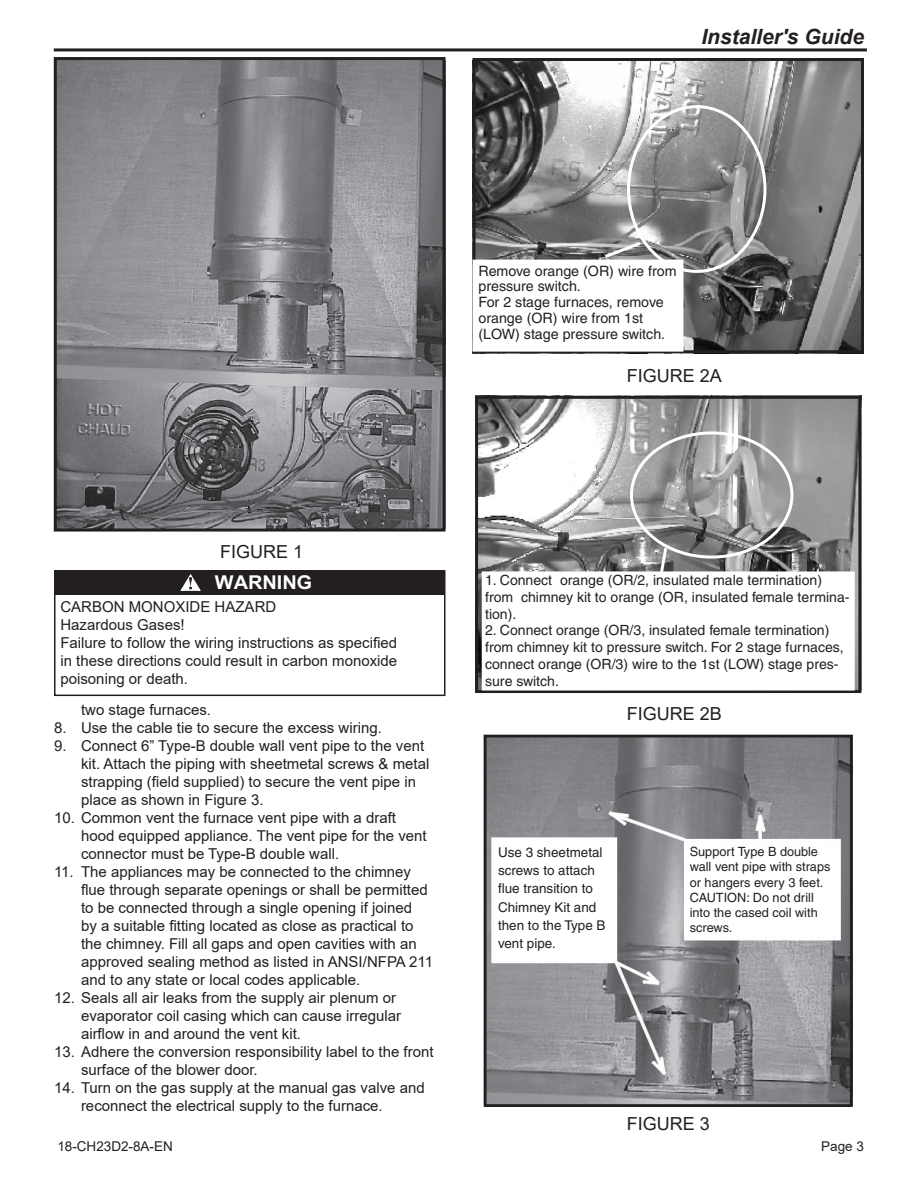
<style>
.page{position:relative;width:918px;height:1188px;background:#fff}
.page>*{position:absolute;margin:0;border:0;box-sizing:border-box;transform-origin:0 0}
.t1{font:italic 700 21px "Arial";color:#231f20}
.t2{font:700 19.05px "Arial";color:#fff;scale:1.04 1}
.t3{font:18px "Arial";color:#231f20}
.t4{font:15px/18px "Arial";color:#231f20}
.t5{font:14.25px/15.8px "Helvetica";color:#231f20}
.t6{font:14.1px/16.8px "Helvetica";color:#231f20}
.t7{font:13.5px/18.5px "Helvetica";color:#231f20}
.t8{font:13.5px "Arial";color:#231f20}
.t9{font:12.75px/15.3px "Helvetica";color:#231f20}
</style>
<div class="page">
<hr style="left:54px;top:48px;width:813px;height:3px;background:#231f20">
<img style="left:58px;top:61px;width:384px;height:467px">
<div style="left:54px;top:57px;width:392px;height:475px;border:3px solid #231f20"></div>
<div style="left:54px;top:570px;width:392px;height:126px;border:2px solid #231f20"></div>
<div style="left:54px;top:570px;width:391px;height:25px;background:#231f20"></div>
<img style="left:476px;top:62px;width:384px;height:287px">
<div style="left:472px;top:58px;width:392px;height:295px;border:3px solid #231f20"></div>
<svg style="left:602px;top:239px;width:42px;height:21px"></svg>
<div style="left:474px;top:261px;width:208px;height:89px;background:#fff"></div>
<div style="left:472px;top:260px;width:211px;height:92px;border:3px solid #fff"></div>
<img style="left:479px;top:400px;width:378px;height:289px">
<div style="left:475px;top:396px;width:386px;height:297px;border:3px solid #231f20"></div>
<svg style="left:658px;top:545px;width:11px;height:26px"></svg>
<div style="left:483px;top:573px;width:370px;height:116px;background:#fff"></div>
<div style="left:482px;top:571px;width:373px;height:120px;border:3px solid #fff"></div>
<img style="left:488px;top:739px;width:361px;height:364px">
<div style="left:484px;top:735px;width:369px;height:372px;border:3px solid #231f20"></div>
<div style="left:627px;top:105px;width:139px;height:168px;border:3px solid #fff;border-radius:50%"></div>
<div style="left:630px;top:431px;width:163px;height:128px;border:3px solid #fff;border-radius:50%"></div>
<h1 class="t1" style="left:701px;top:23px;width:164px">Installer's Guide</h1>
<p class="t5" style="left:478px;top:263px;width:200px">Remove orange (OR) wire from pressure switch.<br>For 2 stage furnaces, remove orange (OR) wire from 1st (LOW) stage pressure switch.</p>
<p class="t3" style="left:627px;top:363px;width:97px">FIGURE 2A</p>
<p class="t3" style="left:220px;top:539px;width:85px">FIGURE 1</p>
<p class="t2" style="left:181px;top:571px;width:128px">▲ WARNING</p>
<p class="t4" style="left:60px;top:597px;width:217px">CARBON MONOXIDE HAZARD</p>
<p class="t4" style="left:60px;top:615px;width:126px">Hazardous Gases!</p>
<p class="t4" style="left:60px;top:633px;width:338px;text-align:justify">Failure to follow the wiring instructions as specified in these directions could result in carbon monoxide poisoning or death.</p>
<p class="t4" style="left:81px;top:701px;width:132px">two stage furnaces.</p>
<p class="t4" style="left:54px;top:719px;width:329px">8. Use the cable tie to secure the excess wiring.</p>
<p class="t4" style="left:81px;top:737px;width:350px;text-indent:-27px">9. Connect 6” Type-B double wall vent pipe to the vent kit. Attach the piping with sheetmetal screws &amp; metal strapping (field supplied) to secure the vent pipe in place as shown in Figure 3.</p>
<p class="t4" style="left:81px;top:809px;width:347px;text-indent:-27px">10. Common vent the furnace vent pipe with a draft hood equipped appliance. The vent pipe for the vent connector must be Type-B double wall.</p>
<p class="t4" style="left:81px;top:863px;width:354px;text-indent:-27px">11. The appliances may be connected to the chimney flue through separate openings or shall be permitted to be connected through a single opening if joined<br>by a suitable fitting located as close as practical to the chimney. Fill all gaps and open cavities with an approved sealing method as listed in ANSI/NFPA 211 and to any state or local codes applicable.</p>
<p class="t4" style="left:81px;top:989px;width:322px;text-indent:-27px">12. Seals all air leaks from the supply air plenum or evaporator coil casing which can cause irregular airflow in and around the vent kit.</p>
<p class="t4" style="left:81px;top:1043px;width:354px;text-indent:-27px">13. Adhere the conversion responsibility label to the front surface of the blower door.</p>
<p class="t4" style="left:81px;top:1079px;width:345px;text-indent:-27px">14. Turn on the gas supply at the manual gas valve and reconnect the electrical supply to the furnace.</p>
<p class="t6" style="left:485px;top:571px;width:366px">1. Connect orange (OR/2, insulated male termination) from chimney kit to orange (OR, insulated female termina&shy;tion).</p>
<p class="t6" style="left:485px;top:622px;width:360px">2. Connect orange (OR/3, insulated female termination) from chimney kit to pressure switch. For 2 stage furnaces, connect orange (OR/3) wire to the 1st (LOW) stage pres&shy;sure switch.</p>
<p class="t3" style="left:627px;top:702px;width:97px">FIGURE 2B</p>
<p class="t7" style="left:498px;top:843px;width:109px">Use 3 sheetmetal screws to attach flue transition to<br>Chimney Kit and then to the Type B vent pipe.</p>
<p class="t9" style="left:690px;top:844px;width:142px">Support Type B double wall vent pipe with straps or hangers every 3 feet.<br>CAUTION: Do not drill into the cased coil with screws.</p>
<p class="t3" style="left:627px;top:1112px;width:85px">FIGURE 3</p>
<p class="t8" style="left:57px;top:1137px;width:117px">18-CH23D2-8A-EN</p>
<p class="t8" style="left:821px;top:1137px;width:44px">Page 3</p>
</div>
